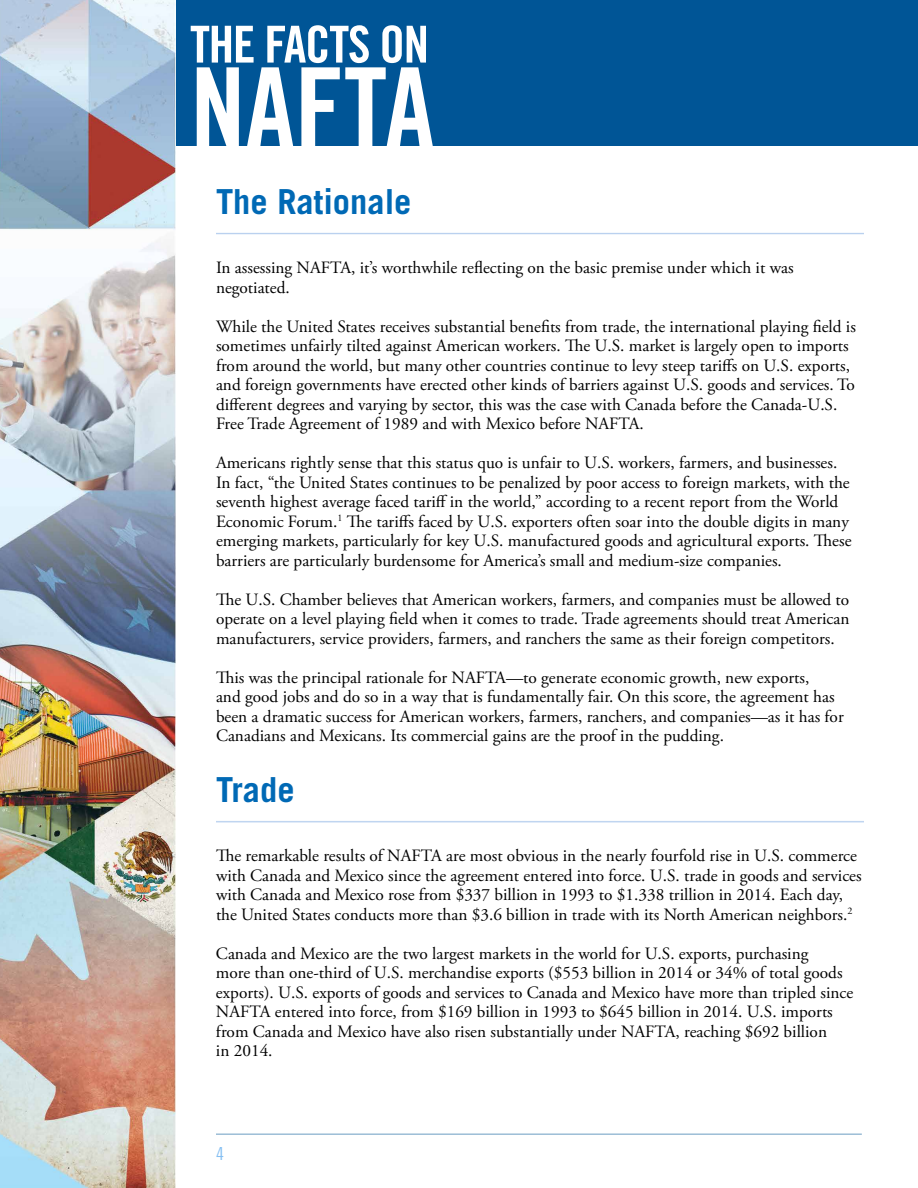
<style>
.page{position:relative;width:918px;height:1188px;background:#fff}
.page>*{position:absolute;margin:0;border:0;box-sizing:border-box;transform-origin:0 0}
.t1{font:110.85px "Trade Gothic LT Std Bd Cn 20";color:#fff}
.t2{font:51px "Trade Gothic LT Std Bd Cn 20";letter-spacing:-.025em;color:#fff}
.t3{font:700 34.5px "Trade Gothic LT Std";color:#0069b5}
.t4{font:18px "Trade Gothic LT Std Cn 18";color:#85bff2}
.t5{font:17.25px/19.5px "Adobe Garamond Pro";color:#000}
</style>
<div class="page">
<div style="left:162px;top:0;width:756px;height:146px;background:#005596"></div>
<hr style="left:216px;top:1133px;width:646px;height:2px;background:#005596">
<img style="left:0;top:0;width:176px;height:1188px">
<hr style="left:216px;top:233px;width:648px;height:1px;background:#5b92d9">
<hr style="left:216px;top:821px;width:648px;height:1px;background:#5b92d9">
<h2 class="t2" style="left:190px;top:13px;width:240px">THE FACTS ON</h2>
<h1 class="t1" style="left:190px;top:41px;width:246px">NAFTA</h1>
<h3 class="t3" style="left:216px;top:180px;width:197px">The Rationale</h3>
<p class="t5" style="left:216px;top:259px;width:579px">In assessing NAFTA, it’s worthwhile reflecting on the basic premise under which it was negotiated.</p>
<p class="t5" style="left:216px;top:317px;width:641px">While the United States receives substantial benefits from trade, the international playing field is sometimes unfairly tilted against American workers. The U.S. market is largely open to imports from around the world, but many other countries continue to levy steep tariffs on U.S. exports, and foreign governments have erected other kinds of barriers against U.S. goods and services. To different degrees and varying by sector, this was the case with Canada before the Canada-U.S.<br>Free Trade Agreement of 1989 and with Mexico before NAFTA.</p>
<p class="t5" style="left:216px;top:454px;width:637px">Americans rightly sense that this status quo is unfair to U.S. workers, farmers, and businesses.<br>In fact, “the United States continues to be penalized by poor access to foreign markets, with the seventh highest average faced tariff in the world,” according to a recent report from the World Economic Forum.<sup>1</sup> The tariffs faced by U.S. exporters often soar into the double digits in many emerging markets, particularly for key U.S. manufactured goods and agricultural exports. These barriers are particularly burdensome for America’s small and medium-size companies.</p>
<p class="t5" style="left:216px;top:590px;width:635px;text-align:justify">The U.S. Chamber believes that American workers, farmers, and companies must be allowed to operate on a level playing field when it comes to trade. Trade agreements should treat American manufacturers, service providers, farmers, and ranchers the same as their foreign competitors.</p>
<p class="t5" style="left:216px;top:668px;width:629px">This was the principal rationale for NAFTA—to generate economic growth, new exports,<br>and good jobs and do so in a way that is fundamentally fair. On this score, the agreement has been a dramatic success for American workers, farmers, ranchers, and companies—as it has for Canadians and Mexicans. Its commercial gains are the proof in the pudding.</p>
<h3 class="t3" style="left:216px;top:769px;width:80px">Trade</h3>
<p class="t5" style="left:216px;top:847px;width:647px">The remarkable results of NAFTA are most obvious in the nearly fourfold rise in U.S. commerce with Canada and Mexico since the agreement entered into force. U.S. trade in goods and services with Canada and Mexico rose from $337 billion in 1993 to $1.338 trillion in 2014. Each day, the United States conducts more than $3.6 billion in trade with its North American neighbors.<sup>2</sup></p>
<p class="t5" style="left:216px;top:944px;width:639px">Canada and Mexico are the two largest markets in the world for U.S. exports, purchasing<br>more than one-third of U.S. merchandise exports ($553 billion in 2014 or 34% of total goods exports). U.S. exports of goods and services to Canada and Mexico have more than tripled since NAFTA entered into force, from $169 billion in 1993 to $645 billion in 2014. U.S. imports from Canada and Mexico have also risen substantially under NAFTA, reaching $692 billion<br>in 2014.</p>
<p class="t4" style="left:216px;top:1143px;width:9px">4</p>
</div>
